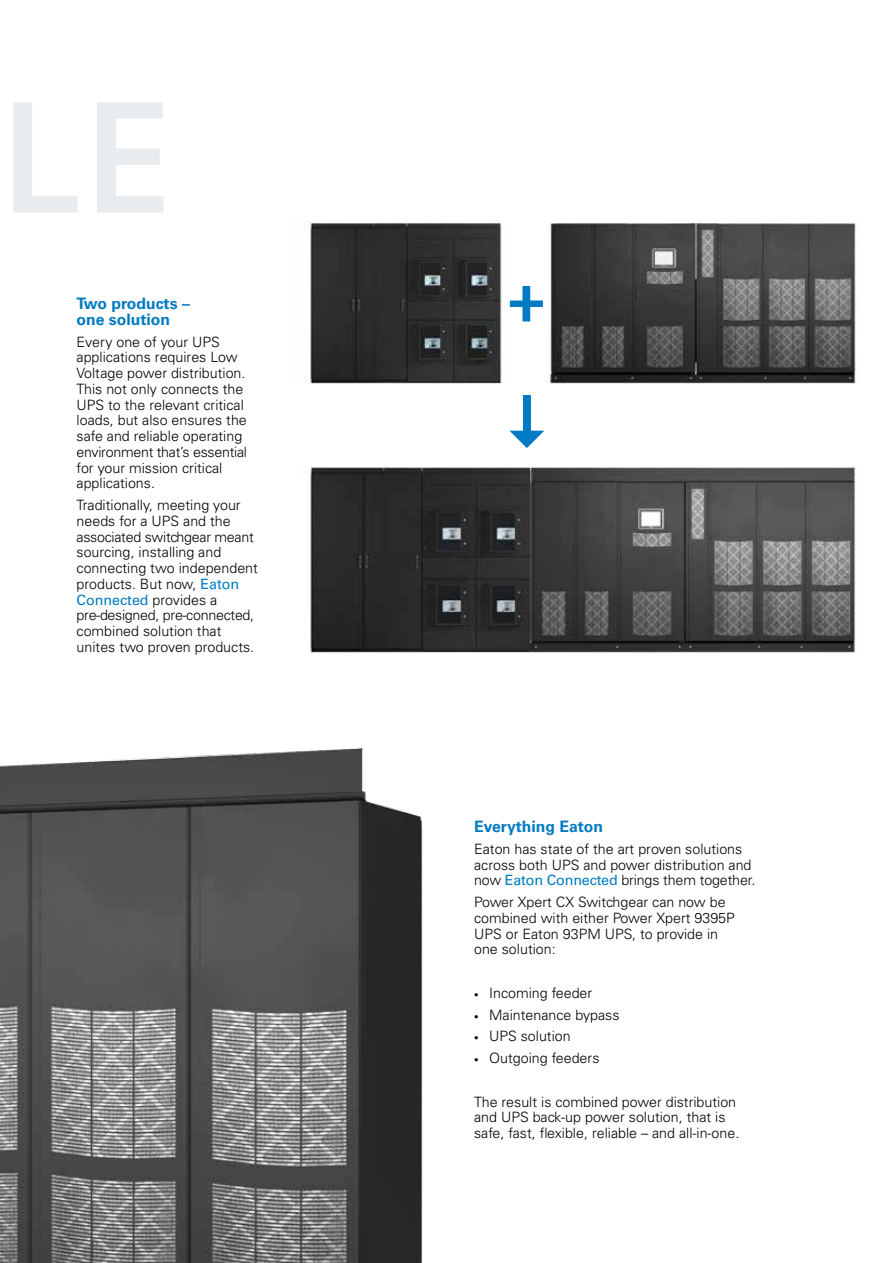
<style>
.page{position:relative;width:893px;height:1263px;background:#fff}
.page>*{position:absolute;margin:0;border:0;box-sizing:border-box;transform-origin:0 0}
.t1{font:700 155.85px "Eaton";color:#e9ecee}
.t2{font:700 64.5px "Eaton";color:#007ac2}
.t3{font:700 15.75px/15.8px "Univers LT Std";color:#007ac2}
.t4{font:300 14.25px/15.8px "Univers LT Std";color:#000}
.s1{font-weight:400;color:#007ac2}
.s2{font-size:9px}
</style>
<div class="page">
<img style="left:0;top:748px;width:423px;height:515px">
<img style="left:550px;top:223px;width:307px;height:161px">
<img style="left:310px;top:466px;width:546px;height:186px">
<svg style="left:510px;top:431px;width:34px;height:17px"></svg>
<div style="left:523px;top:396px;width:8px;height:35px;background:#007ac2"></div>
<img style="left:305px;top:221px;width:197px;height:162px">
<h1 class="t1" style="left:4px;top:61px;width:166px">LE</h1>
<p class="t3" style="left:77px;top:296px;width:115px">Two products – one solution</p>
<p class="t4" style="left:77px;top:334px;width:172px">Every one of your UPS applications requires Low<br>Voltage power distribution.<br>This not only connects the<br>UPS to the relevant critical loads, but also ensures the safe and reliable operating environment that’s essential for your mission critical applications.</p>
<p class="t4" style="left:77px;top:497px;width:183px">Traditionally, meeting your needs for a UPS and the associated switchgear meant sourcing, installing and connecting two independent products. But now, <span class="s1">Eaton<br>Connected</span> provides a pre-designed, pre-connected, combined solution that unites two proven products.</p>
<h2 class="t2" style="left:508px;top:259px;width:37px">+</h2>
<p class="t3" style="left:474px;top:819px;width:130px">Everything Eaton</p>
<p class="t4" style="left:474px;top:841px;width:283px">Eaton has state of the art proven solutions across both UPS and power distribution and now <span class="s1">Eaton Connected</span> brings them together.</p>
<p class="t4" style="left:474px;top:894px;width:262px">Power Xpert CX Switchgear can now be combined with either Power Xpert 9395P<br>UPS or Eaton 93PM UPS, to provide in one solution:</p>
<p class="t4" style="left:474px;top:985px;width:120px"><span class="s2">•</span> Incoming feeder</p>
<p class="t4" style="left:474px;top:1007px;width:147px"><span class="s2">•</span> Maintenance bypass</p>
<p class="t4" style="left:474px;top:1028px;width:98px"><span class="s2">•</span> UPS solution</p>
<p class="t4" style="left:474px;top:1050px;width:127px"><span class="s2">•</span> Outgoing feeders</p>
<p class="t4" style="left:474px;top:1094px;width:267px">The result is combined power distribution and UPS back-up power solution, that is safe, fast, flexible, reliable – and all-in-one.</p>
</div>
